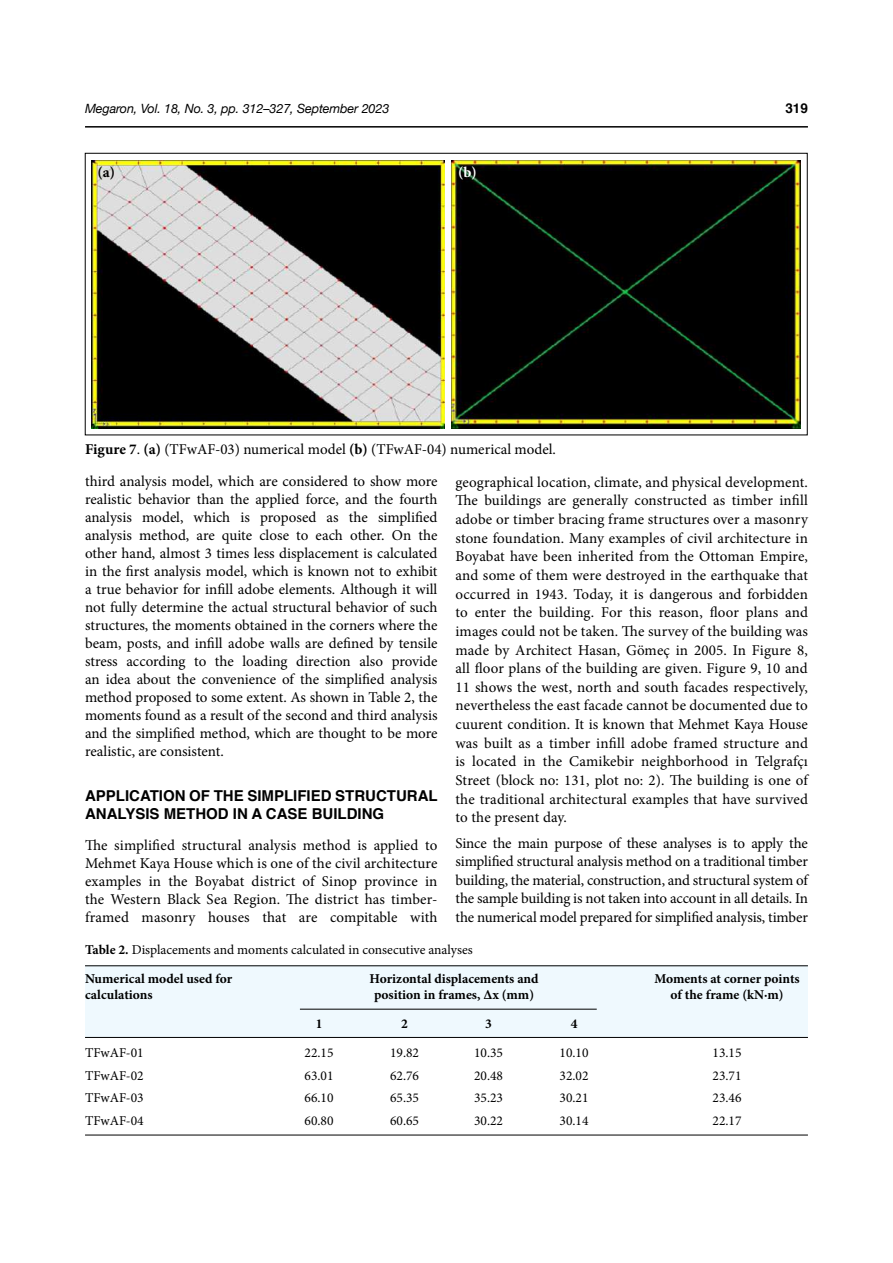
<style>
.page{position:relative;width:893px;height:1263px;background:#fff}
.page>*{position:absolute;margin:0;border:0;box-sizing:border-box;transform-origin:0 0}
.t1{font:15px/18.6px "Minion Pro";color:#000;text-align:justify}
.t2{font:700 15px/18px "Helvetica";color:#000}
.t3{font:700 15px "Minion Pro";color:#000}
.t4{font:700 15px "Minion Pro";color:#fff}
.t5{font:13.5px/29px "Minion Pro";color:#000}
.t6{font:700 13.5px "Minion Pro";color:#000}
.t7{font:700 13.5px "Helvetica";color:#000}
.t8{font:italic 12.75px "Helvetica Neue";letter-spacing:-.01em;color:#000}
.s1{font-weight:700}
</style>
<div class="page">
<hr style="left:85px;top:126px;width:723px;height:2px;background:#000">
<img style="left:92px;top:160px;width:353px;height:268px">
<img style="left:451px;top:160px;width:349px;height:268px">
<div style="left:85px;top:965px;width:723px;height:72px;background:#eff9fe"></div>
<hr style="left:85px;top:1037px;width:723px;height:1px;background:#000">
<hr style="left:85px;top:965px;width:723px;height:1px;background:#000">
<hr style="left:85px;top:1135px;width:723px;height:1px;background:#000">
<hr style="left:300px;top:1009px;width:297px;height:1px;background:#000">
<p class="t8" style="left:85px;top:100px;width:306px">Megaron, Vol. 18, No. 3, pp. 312–327, September 2023</p>
<p class="t7" style="left:785px;top:98px;width:24px">319</p>
<p class="t3" style="left:98px;top:161px;width:19px">(a)</p>
<p class="t4" style="left:458px;top:161px;width:20px">(b)</p>
<p class="t1" style="left:85px;top:439px;width:472px"><span class="s1">Figure 7</span>. <span class="s1">(a)</span> (TFwAF-03) numerical model <span class="s1">(b)</span> (TFwAF-04) numerical model.</p>
<p class="t1" style="left:85px;top:472px;width:354px;line-height:18px">third analysis model, which are considered to show more realistic behavior than the applied force, and the fourth analysis model, which is proposed as the simplified analysis method, are quite close to each other. On the other hand, almost 3 times less displacement is calculated in the first analysis model, which is known not to exhibit a true behavior for infill adobe elements. Although it will not fully determine the actual structural behavior of such structures, the moments obtained in the corners where the beam, posts, and infill adobe walls are defined by tensile stress according to the loading direction also provide an idea about the convenience of the simplified analysis method proposed to some extent. As shown in Table 2, the moments found as a result of the second and third analysis and the simplified method, which are thought to be more realistic, are consistent.</p>
<p class="t2" style="left:85px;top:787px;width:354px">APPLICATION OF THE SIMPLIFIED STRUCTURAL<br>ANALYSIS METHOD IN A CASE BUILDING</p>
<p class="t1" style="left:85px;top:836px;width:354px;line-height:18px">The simplified structural analysis method is applied to Mehmet Kaya House which is one of the civil architecture examples in the Boyabat district of Sinop province in the Western Black Sea Region. The district has timber&shy;framed masonry houses that are compitable with</p>
<p class="t1" style="left:455px;top:472px;width:354px">geographical location, climate, and physical development.<br>The buildings are generally constructed as timber infill adobe or timber bracing frame structures over a masonry stone foundation. Many examples of civil architecture in Boyabat have been inherited from the Ottoman Empire, and some of them were destroyed in the earthquake that occurred in 1943. Today, it is dangerous and forbidden to enter the building. For this reason, floor plans and images could not be taken. The survey of the building was made by Architect Hasan, Gömeç in 2005. In Figure 8, all floor plans of the building are given. Figure 9, 10 and 11 shows the west, north and south facades respectively, nevertheless the east facade cannot be documented due to cuurent condition. It is known that Mehmet Kaya House was built as a timber infill adobe framed structure and is located in the Camikebir neighborhood in Telgrafçı Street (block no: 131, plot no: 2). The building is one of the traditional architectural examples that have survived to the present day.</p>
<p class="t1" style="left:455px;top:833px;width:354px">Since the main purpose of these analyses is to apply the simplified structural analysis method on a traditional timber building, the material, construction, and structural system of the sample building is not taken into account in all details. In the numerical model prepared for simplified analysis, timber</p>
<p class="t5" style="left:85px;top:935px;width:389px"><span class="s1">Table 2.</span> Displacements and moments calculated in consecutive analyses<br><span class="s1">Numerical model used for</span></p>
<p class="t6" style="left:369px;top:969px;width:171px">Horizontal displacements and</p>
<p class="t6" style="left:654px;top:969px;width:147px">Moments at corner points</p>
<p class="t6" style="left:85px;top:985px;width:69px">calculations</p>
<p class="t6" style="left:374px;top:985px;width:162px">position in frames, Δx (mm)</p>
<p class="t6" style="left:671px;top:985px;width:114px">of the frame (kN∙m)</p>
<p class="t6" style="left:316px;top:1014px;width:8px">1</p>
<p class="t6" style="left:401px;top:1014px;width:8px">2</p>
<p class="t6" style="left:485px;top:1014px;width:8px">3</p>
<p class="t6" style="left:571px;top:1014px;width:8px">4</p>
<p class="t5" style="left:85px;top:1038px;width:60px">TFwAF-01</p>
<p class="t5" style="left:305px;top:1038px;width:30px">22.15</p>
<p class="t5" style="left:390px;top:1038px;width:30px">19.82</p>
<p class="t5" style="left:474px;top:1038px;width:30px">10.35</p>
<p class="t5" style="left:560px;top:1038px;width:30px">10.10</p>
<p class="t5" style="left:713px;top:1038px;width:30px">13.15</p>
<p class="t5" style="left:85px;top:1061px;width:60px">TFwAF-02</p>
<p class="t5" style="left:305px;top:1061px;width:30px">63.01</p>
<p class="t5" style="left:390px;top:1061px;width:30px">62.76</p>
<p class="t5" style="left:474px;top:1061px;width:30px">20.48</p>
<p class="t5" style="left:560px;top:1061px;width:30px">32.02</p>
<p class="t5" style="left:713px;top:1061px;width:30px">23.71</p>
<p class="t5" style="left:85px;top:1083px;width:60px">TFwAF-03</p>
<p class="t5" style="left:305px;top:1083px;width:30px">66.10</p>
<p class="t5" style="left:390px;top:1083px;width:30px">65.35</p>
<p class="t5" style="left:474px;top:1083px;width:30px">35.23</p>
<p class="t5" style="left:560px;top:1083px;width:30px">30.21</p>
<p class="t5" style="left:713px;top:1083px;width:30px">23.46</p>
<p class="t5" style="left:85px;top:1106px;width:60px">TFwAF-04</p>
<p class="t5" style="left:305px;top:1106px;width:30px">60.80</p>
<p class="t5" style="left:390px;top:1106px;width:30px">60.65</p>
<p class="t5" style="left:474px;top:1106px;width:30px">30.22</p>
<p class="t5" style="left:560px;top:1106px;width:30px">30.14</p>
<p class="t5" style="left:713px;top:1106px;width:30px">22.17</p>
</div>
